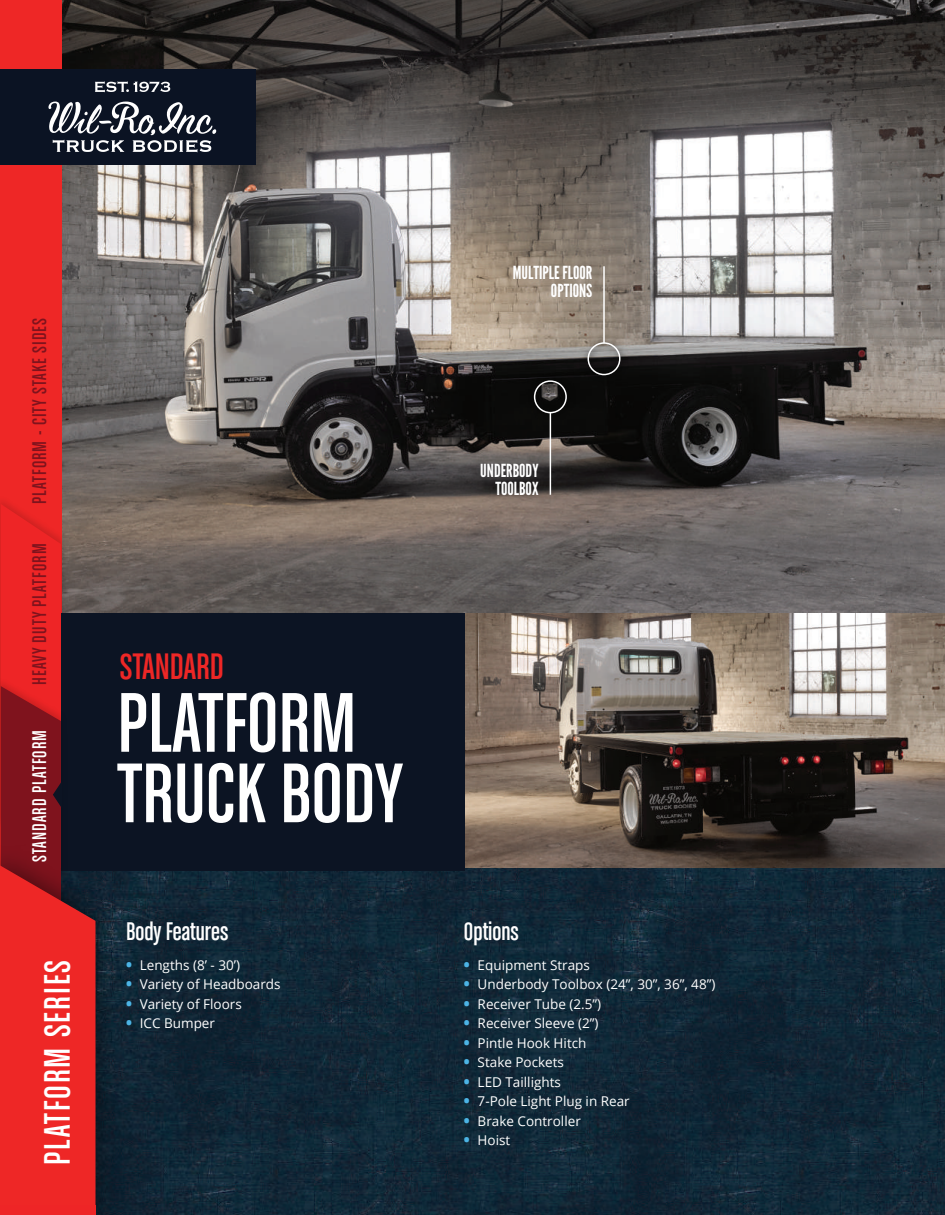
<style>
.page{position:relative;width:945px;height:1215px;background:#fff}
.page>*{position:absolute;margin:0;border:0;box-sizing:border-box;transform-origin:0 0}
.t1{font:90px/70.5px "Chalet Comprime Cologne Sixty";color:#fff}
.t2{font:39px "Chalet Comprime Cologne Sixty";letter-spacing:.05em;color:#fff}
.t3{font:39px "Chalet Comprime Cologne Sixty";color:#ee2726}
.t4{font:27px "Chalet Comprime Cologne Sixty";color:#fff}
.t5{font:21px "Chalet Comprime Cologne Sixty";letter-spacing:.05em;color:#7f131d}
.t6{font:21px "Chalet Comprime Cologne Sixty";letter-spacing:.05em;color:#fff}
.t7{font:18px/18px "League Gothic";color:#fff;text-align:right}
.t8{font:13.5px "Open Sans";color:#fff}
.s1{font-weight:800;font-size:15px;color:#4cb4e5}
</style>
<div class="page">
<img style="left:465px;top:613px;width:480px;height:256px">
<img style="left:61px;top:0;width:884px;height:613px">
<div style="left:0;top:0;width:61px;height:1214px;background:#ee2726"></div>
<img style="left:130px;top:869px;width:815px;height:346px">
<img style="left:0;top:492px;width:71px;height:12px">
<div style="left:61px;top:613px;width:404px;height:258px;background:#0c1423"></div>
<img style="left:96px;top:871px;width:34px;height:344px">
<svg style="left:0;top:504px;width:96px;height:701px"></svg>
<div style="left:0;top:70px;width:255px;height:95px;background:#0b1323"></div>
<svg style="left:48px;top:102px;width:168px;height:50px"></svg>
<svg style="left:95px;top:81px;width:75px;height:11px"></svg>
<img style="left:524px;top:372px;width:54px;height:54px">
<div style="left:534px;top:380px;width:33px;height:33px;border:2px solid #fff;border-radius:50%"></div>
<hr style="left:550px;top:413px;width:1px;height:82px;background:#fff">
<img style="left:577px;top:332px;width:54px;height:54px">
<div style="left:588px;top:342px;width:33px;height:33px;border:2px solid #fff;border-radius:50%"></div>
<hr style="left:603px;top:266px;width:2px;height:77px;background:#fff">
<div style="left:0;top:1205px;width:96px;height:10px;background:#ee2526"></div>
<h3 class="t5" style="left:28px;top:504px;width:188px;rotate:-90deg">PLATFORM - CITY STAKE SIDES</h3>
<h3 class="t5" style="left:28px;top:685px;width:143px;rotate:-90deg">HEAVY DUTY PLATFORM</h3>
<h3 class="t6" style="left:28px;top:862px;width:133px;rotate:-90deg">STANDARD PLATFORM</h3>
<h2 class="t2" style="left:36px;top:1165px;width:206px;rotate:-90deg">PLATFORM SERIES</h2>
<h2 class="t3" style="left:120px;top:645px;width:105px">STANDARD</h2>
<h1 class="t1" style="left:117px;top:686px;width:287px">PLATFORM<br>TRUCK BODY</h1>
<h3 class="t4" style="left:126px;top:916px;width:104px">Body Features</h3>
<p class="t8" style="left:126px;top:955px;width:116px"><span class="s1">•</span> Lengths (8’ - 30’)</p>
<p class="t8" style="left:126px;top:975px;width:156px"><span class="s1">•</span> Variety of Headboards</p>
<p class="t8" style="left:126px;top:994px;width:117px"><span class="s1">•</span> Variety of Floors</p>
<p class="t8" style="left:126px;top:1014px;width:90px"><span class="s1">•</span> ICC Bumper</p>
<h3 class="t7" style="left:513px;top:264px;width:81px">MULTIPLE FLOOR<br>OPTIONS</h3>
<h3 class="t7" style="left:480px;top:461px;width:60px">UNDERBODY<br>TOOLBOX</h3>
<h3 class="t4" style="left:464px;top:916px;width:56px">Options</h3>
<p class="t8" style="left:464px;top:955px;width:128px"><span class="s1">•</span> Equipment Straps</p>
<p class="t8" style="left:464px;top:975px;width:253px"><span class="s1">•</span> Underbody Toolbox (24”, 30”, 36”, 48”)</p>
<p class="t8" style="left:464px;top:994px;width:139px"><span class="s1">•</span> Receiver Tube (2.5”)</p>
<p class="t8" style="left:464px;top:1014px;width:136px"><span class="s1">•</span> Receiver Sleeve (2”)</p>
<p class="t8" style="left:464px;top:1033px;width:124px"><span class="s1">•</span> Pintle Hook Hitch</p>
<p class="t8" style="left:464px;top:1053px;width:102px"><span class="s1">•</span> Stake Pockets</p>
<p class="t8" style="left:464px;top:1072px;width:99px"><span class="s1">•</span> LED Taillights</p>
<p class="t8" style="left:464px;top:1092px;width:167px"><span class="s1">•</span> 7-Pole Light Plug in Rear</p>
<p class="t8" style="left:464px;top:1111px;width:118px"><span class="s1">•</span> Brake Controller</p>
<p class="t8" style="left:464px;top:1131px;width:48px"><span class="s1">•</span> Hoist</p>
</div>
